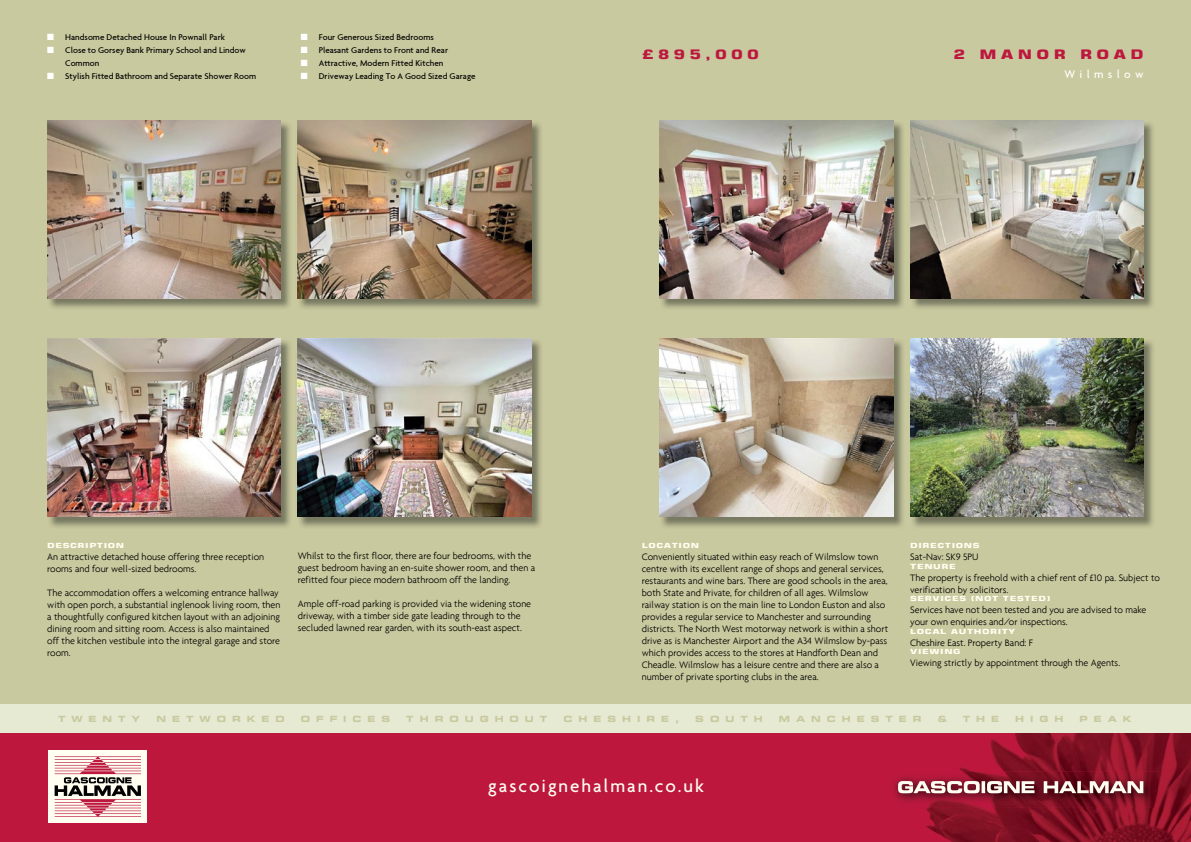
<style>
.page{position:relative;width:1191px;height:842px;background:#fff}
.page>*{position:absolute;margin:0;border:0;box-sizing:border-box;transform-origin:0 0}
.t1{font:500 19px "Agenda";letter-spacing:.1em;color:#fffef0}
.t2{font:700 13px "Square 721 BT";letter-spacing:.255em;color:#bd173e;scale:1.3 1}
.t3{font:500 12px "Agenda";letter-spacing:.36em;color:#fff}
.t4{font:300 10px/12px "Agenda";color:#000}
.t5{font:500 9px/13px "Agenda";color:#000}
.t6{font:700 expanded 8.5px "Square 721 BT";letter-spacing:.705em;color:#c9c99f}
.t7{font:700 7px "Square 721 BT";letter-spacing:.06em;color:#fffef0;scale:1.4 1}
.s1{color:#fff}
</style>
<div class="page">
<div style="left:0;top:723px;width:1191px;height:119px;background:#bd173e"></div>
<img style="left:926px;top:733px;width:254px;height:93px">
<img style="left:894px;top:777px;width:32px;height:25px">
<img style="left:926px;top:771px;width:232px;height:37px">
<svg style="left:898px;top:781px;width:81px;height:12px"></svg>
<svg style="left:981px;top:781px;width:4px;height:12px"></svg>
<svg style="left:987px;top:781px;width:47px;height:12px"></svg>
<svg style="left:1043px;top:781px;width:100px;height:12px"></svg>
<div style="left:0;top:0;width:1191px;height:706px;background:#c9c99f"></div>
<div style="left:0;top:705px;width:1191px;height:28px;background:#e6ead3"></div>
<div style="left:49px;top:750px;width:98px;height:73px;background:#fffef0"></div>
<svg style="left:55px;top:756px;width:86px;height:61px"></svg>
<img style="left:49px;top:122px;width:241px;height:186px">
<img style="left:47px;top:120px;width:234px;height:179px">
<img style="left:299px;top:121px;width:242px;height:187px">
<img style="left:298px;top:120px;width:233px;height:179px">
<img style="left:49px;top:340px;width:241px;height:187px">
<img style="left:47px;top:338px;width:234px;height:179px">
<img style="left:299px;top:339px;width:242px;height:188px">
<img style="left:298px;top:338px;width:233px;height:179px">
<img style="left:912px;top:121px;width:241px;height:187px">
<img style="left:910px;top:120px;width:233px;height:179px">
<img style="left:661px;top:121px;width:242px;height:187px">
<img style="left:660px;top:120px;width:233px;height:179px">
<img style="left:912px;top:339px;width:241px;height:188px">
<img style="left:910px;top:338px;width:233px;height:179px">
<img style="left:661px;top:339px;width:242px;height:188px">
<img style="left:660px;top:338px;width:233px;height:179px">
<p class="t5" style="left:47px;top:30px;width:179px"><span class="s1">■</span> Handsome Detached House In Pownall Park</p>
<p class="t5" style="left:65px;top:43px;width:182px;text-indent:-18px"><span class="s1">■</span> Close to Gorsey Bank Primary School and Lindow<br>Common</p>
<p class="t5" style="left:47px;top:69px;width:210px"><span class="s1">■</span> Stylish Fitted Bathroom and Separate Shower Room</p>
<p class="t5" style="left:301px;top:30px;width:135px"><span class="s1">■</span> Four Generous Sized Bedrooms</p>
<p class="t5" style="left:301px;top:43px;width:149px"><span class="s1">■</span> Pleasant Gardens to Front and Rear</p>
<p class="t5" style="left:301px;top:56px;width:144px"><span class="s1">■</span> Attractive, Modern Fitted Kitchen</p>
<p class="t5" style="left:301px;top:69px;width:176px"><span class="s1">■</span> Driveway Leading To A Good Sized Garage</p>
<h2 class="t2" style="left:642px;top:47px;width:91px">£895,000</h2>
<h2 class="t2" style="left:953px;top:47px;width:148px">2 MANOR ROAD</h2>
<p class="t3" style="left:1064px;top:67px;width:81px">Wilmslow</p>
<p class="t7" style="left:47px;top:542px;width:56px">DESCRIPTION</p>
<p class="t4" style="left:47px;top:551px;width:218px">An attractive detached house offering three reception rooms and four well-sized bedrooms.</p>
<p class="t4" style="left:47px;top:587px;width:235px">The accommodation offers a welcoming entrance hallway with open porch, a substantial inglenook living room, then a thoughtfully configured kitchen layout with an adjoining dining room and sitting room. Access is also maintained off the kitchen vestibule into the integral garage and store room.</p>
<p class="t4" style="left:298px;top:550px;width:239px">Whilst to the first floor, there are four bedrooms, with the guest bedroom having an en-suite shower room, and then a refitted four piece modern bathroom off the landing.</p>
<p class="t4" style="left:298px;top:598px;width:235px">Ample off-road parking is provided via the widening stone driveway, with a timber side gate leading through to the secluded lawned rear garden, with its south-east aspect.</p>
<p class="t7" style="left:642px;top:542px;width:42px">LOCATION</p>
<p class="t4" style="left:642px;top:551px;width:248px">Conveniently situated within easy reach of Wilmslow town centre with its excellent range of shops and general services, restaurants and wine bars. There are good schools in the area, both State and Private, for children of all ages. Wilmslow railway station is on the main line to London Euston and also provides a regular service to Manchester and surrounding districts. The North West motorway network is within a short drive as is Manchester Airport and the A34 Wilmslow by-pass which provides access to the stores at Handforth Dean and Cheadle. Wilmslow has a leisure centre and there are also a number of private sporting clubs in the area.</p>
<p class="t7" style="left:910px;top:542px;width:51px">DIRECTIONS</p>
<p class="t4" style="left:910px;top:551px;width:70px">Sat-Nav: SK9 5PU</p>
<p class="t7" style="left:910px;top:562px;width:34px">TENURE</p>
<p class="t4" style="left:910px;top:571px;width:251px">The property is freehold with a chief rent of £10 pa. Subject to verification by solicitors.</p>
<p class="t7" style="left:910px;top:594px;width:102px">SERVICES (NOT TESTED)</p>
<p class="t4" style="left:910px;top:604px;width:238px">Services have not been tested and you are advised to make your own enquiries and/or inspections.</p>
<p class="t7" style="left:910px;top:627px;width:77px">LOCAL AUTHORITY</p>
<p class="t4" style="left:910px;top:636px;width:124px">Cheshire East. Property Band: F</p>
<p class="t7" style="left:910px;top:647px;width:37px">VIEWING</p>
<p class="t4" style="left:910px;top:657px;width:211px">Viewing strictly by appointment through the Agents.</p>
<p class="t6" style="left:58px;top:714px;width:84px">TWENTY</p>
<p class="t6" style="left:156px;top:714px;width:130px">NETWORKED</p>
<p class="t6" style="left:301px;top:714px;width:91px">OFFICES</p>
<p class="t6" style="left:406px;top:714px;width:143px">THROUGHOUT</p>
<p class="t6" style="left:563px;top:714px;width:117px">CHESHIRE,</p>
<p class="t6" style="left:695px;top:714px;width:69px">SOUTH</p>
<p class="t6" style="left:779px;top:714px;width:144px">MANCHESTER</p>
<p class="t6" style="left:937px;top:714px;width:10px">&amp;</p>
<p class="t6" style="left:962px;top:714px;width:38px">THE</p>
<p class="t6" style="left:1015px;top:714px;width:50px">HIGH</p>
<p class="t6" style="left:1079px;top:714px;width:54px">PEAK</p>
<h1 class="t1" style="left:488px;top:774px;width:217px">gascoignehalman.co.uk</h1>
</div>
